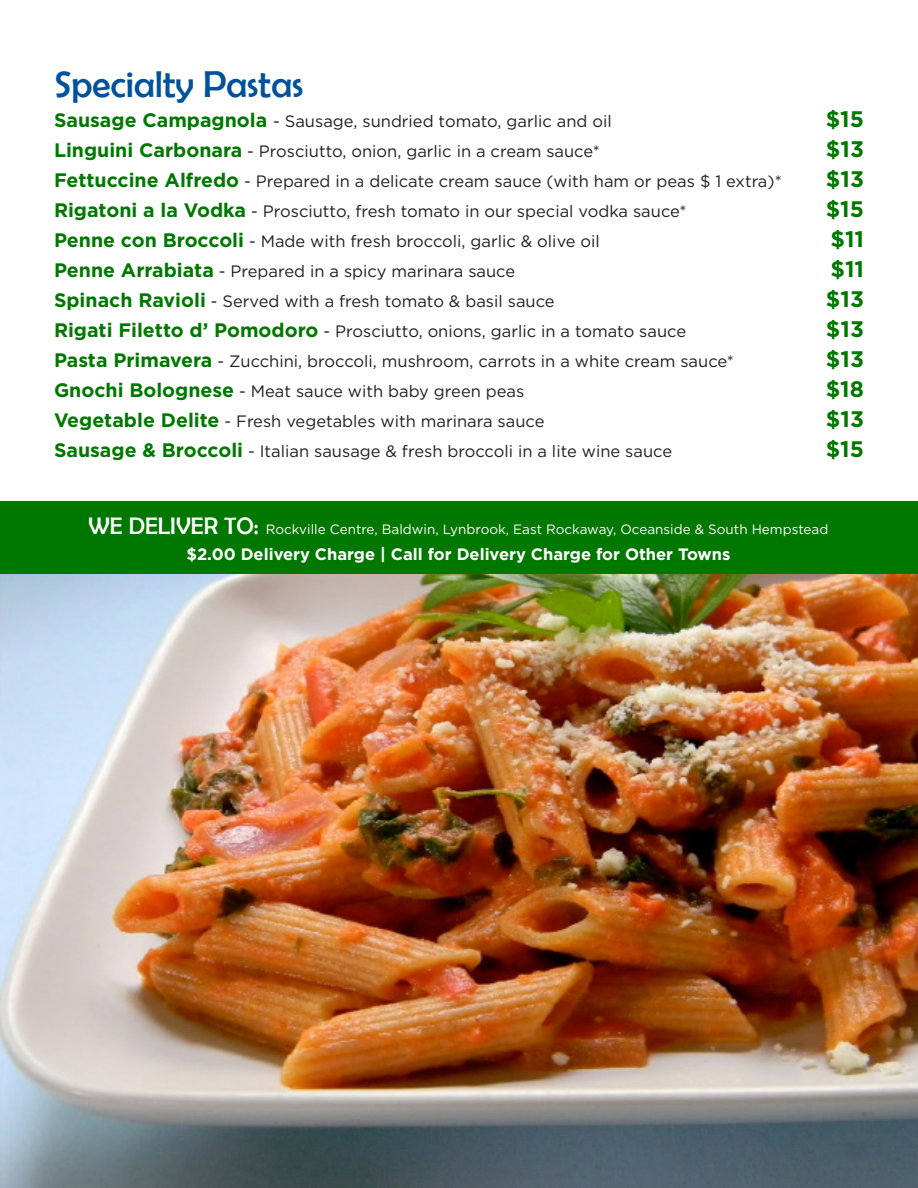
<style>
.page{position:relative;width:918px;height:1188px;background:#fff}
.page>*{position:absolute;margin:0;border:0;box-sizing:border-box;transform-origin:0 0}
.t1{font:37.5px "Berlin Sans FB";color:#01529a}
.t2{font:700 22.5px "Gotham";color:#007800}
.t3{font:16.5px "Gotham";color:#231f20}
.t4{font:700 16.5px "Gotham";color:#fff}
.t5{font:13.5px "Gotham";color:#fff}
.s1{font-weight:700;font-size:19.5px;color:#007800}
.s2{font-family:"Berlin Sans FB";font-size:24px}
</style>
<div class="page">
<img style="left:0;top:574px;width:918px;height:614px">
<div style="left:0;top:501px;width:918px;height:73px;background:#007800"></div>
<p class="t1" style="left:54px;top:64px;width:251px">Specialty Pastas</p>
<p class="t3" style="left:54px;top:111px;width:559px"><span class="s1">Sausage Campagnola</span> - Sausage, sundried tomato, garlic and oil</p>
<p class="t2" style="left:826px;top:104px;width:40px">$15</p>
<p class="t3" style="left:54px;top:141px;width:547px"><span class="s1">Linguini Carbonara</span> - Prosciutto, onion, garlic in a cream sauce*</p>
<p class="t2" style="left:826px;top:134px;width:40px">$13</p>
<p class="t3" style="left:54px;top:171px;width:729px"><span class="s1">Fettuccine Alfredo</span> - Prepared in a delicate cream sauce (with ham or peas $ 1 extra)*</p>
<p class="t2" style="left:826px;top:164px;width:40px">$13</p>
<p class="t3" style="left:54px;top:201px;width:634px"><span class="s1">Rigatoni a la Vodka</span> - Prosciutto, fresh tomato in our special vodka sauce*</p>
<p class="t2" style="left:826px;top:194px;width:40px">$15</p>
<p class="t3" style="left:54px;top:231px;width:547px"><span class="s1">Penne con Broccoli</span> - Made with fresh broccoli, garlic &amp; olive oil</p>
<p class="t2" style="left:830px;top:224px;width:35px">$11</p>
<p class="t3" style="left:54px;top:261px;width:463px"><span class="s1">Penne Arrabiata</span> - Prepared in a spicy marinara sauce</p>
<p class="t2" style="left:830px;top:254px;width:35px">$11</p>
<p class="t3" style="left:54px;top:291px;width:502px"><span class="s1">Spinach Ravioli</span> - Served with a fresh tomato &amp; basil sauce</p>
<p class="t2" style="left:826px;top:284px;width:40px">$13</p>
<p class="t3" style="left:54px;top:321px;width:634px"><span class="s1">Rigati Filetto d’ Pomodoro</span> - Prosciutto, onions, garlic in a tomato sauce</p>
<p class="t2" style="left:826px;top:314px;width:40px">$13</p>
<p class="t3" style="left:54px;top:351px;width:682px"><span class="s1">Pasta Primavera</span> - Zucchini, broccoli, mushroom, carrots in a white cream sauce*</p>
<p class="t2" style="left:826px;top:344px;width:40px">$13</p>
<p class="t3" style="left:54px;top:381px;width:472px"><span class="s1">Gnochi Bolognese</span> - Meat sauce with baby green peas</p>
<p class="t2" style="left:826px;top:374px;width:40px">$18</p>
<p class="t3" style="left:54px;top:411px;width:492px"><span class="s1">Vegetable Delite</span> - Fresh vegetables with marinara sauce</p>
<p class="t2" style="left:826px;top:404px;width:40px">$13</p>
<p class="t3" style="left:54px;top:441px;width:620px"><span class="s1">Sausage &amp; Broccoli</span> - Italian sausage &amp; fresh broccoli in a lite wine sauce</p>
<p class="t2" style="left:826px;top:434px;width:40px">$15</p>
<p class="t5" style="left:88px;top:521px;width:742px"><span class="s2">WE DELIVER TO:</span> Rockville Centre, Baldwin, Lynbrook, East Rockaway, Oceanside &amp; South Hempstead</p>
<p class="t4" style="left:186px;top:543px;width:546px">$2.00 Delivery Charge | Call for Delivery Charge for Other Towns</p>
</div>
